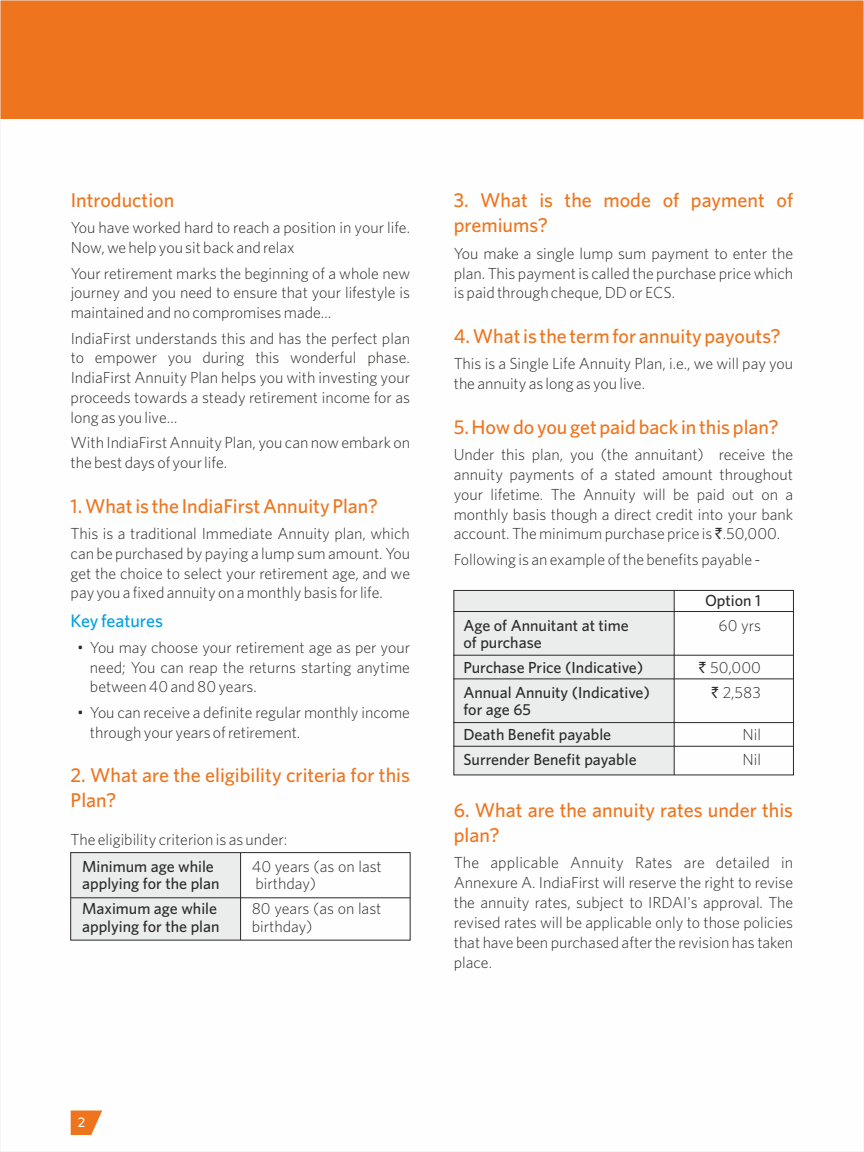
<style>
.page{position:relative;width:864px;height:1152px;background:#fff}
.page>*{position:absolute;margin:0;border:0;box-sizing:border-box;transform-origin:0 0}
.t1{font:500 20px/25.4px "Whitney";color:#ee741d}
.t2{font:500 18px "Whitney";color:#00a0e3}
.t3{font:300 16px/19.8px "Whitney";color:#2b2a29;text-align:justify}
.t4{font:500 16px/24.8px "Whitney";color:#2b2a29}
.t5{font:500 14px "Whitney";color:#fefefe}
.s1{font-family:"Rupee";font-weight:400}
</style>
<div class="page">
<div style="left:0;top:0;width:864px;height:119px;background:#ee741d"></div>
<svg style="left:71px;top:1111px;width:31px;height:24px"></svg>
<div style="left:71px;top:853px;width:170px;height:87px;background:#ebecec"></div>
<div style="left:70px;top:852px;width:341px;height:89px;border:1px solid #2b2a29"></div>
<hr style="left:240px;top:853px;width:1px;height:87px;background:#2b2a29">
<hr style="left:71px;top:897px;width:339px;height:1px;background:#2b2a29">
<div style="left:453px;top:590px;width:221px;height:185px;background:#ebecec"></div>
<div style="left:453px;top:590px;width:341px;height:185px;border:1px solid #2b2a29"></div>
<hr style="left:674px;top:590px;width:1px;height:185px;background:#2b2a29">
<hr style="left:453px;top:611px;width:340px;height:1px;background:#2b2a29">
<hr style="left:453px;top:655px;width:340px;height:1px;background:#2b2a29">
<hr style="left:453px;top:679px;width:340px;height:1px;background:#2b2a29">
<hr style="left:453px;top:722px;width:340px;height:1px;background:#2b2a29">
<hr style="left:453px;top:746px;width:340px;height:1px;background:#2b2a29">
<p class="t1" style="left:71px;top:189px;width:105px">Introduction</p>
<p class="t3" style="left:71px;top:219px;width:341px">You have worked hard to reach a position in your life.<br>Now, we help you sit back and relax</p>
<p class="t3" style="left:71px;top:264px;width:341px">Your retirement marks the beginning of a whole new journey and you need to ensure that your lifestyle is maintained and no compromises made…</p>
<p class="t3" style="left:71px;top:329px;width:341px">IndiaFirst understands this and has the perfect plan to empower you during this wonderful phase.<br>IndiaFirst Annuity Plan helps you with investing your proceeds towards a steady retirement income for as long as you live…</p>
<p class="t3" style="left:71px;top:434px;width:341px">With IndiaFirst Annuity Plan, you can now embark on the best days of your life.</p>
<p class="t1" style="left:71px;top:494px;width:309px">1. What is the IndiaFirst Annuity Plan?</p>
<p class="t3" style="left:71px;top:525px;width:341px">This is a traditional Immediate Annuity plan, which can be purchased by paying a lump sum amount. You get the choice to select your retirement age, and we pay you a fixed annuity on a monthly basis for life.</p>
<p class="t2" style="left:71px;top:614px;width:94px">Key features</p>
<p class="t3" style="left:90px;top:639px;width:322px;text-indent:-13px">• You may choose your retirement age as per your need; You can reap the returns starting anytime between 40 and 80 years.</p>
<p class="t3" style="left:90px;top:704px;width:322px;text-indent:-13px">• You can receive a definite regular monthly income through your years of retirement.</p>
<p class="t1" style="left:71px;top:764px;width:341px">2. What are the eligibility criteria for this<br>Plan?</p>
<p class="t3" style="left:71px;top:831px;width:218px">The eligibility criterion is as under:</p>
<p class="t4" style="left:82px;top:855px;width:133px">Minimum age while</p>
<p class="t3" style="left:252px;top:858px;width:132px">40 years (as on last</p>
<p class="t4" style="left:82px;top:873px;width:139px">applying for the plan</p>
<p class="t3" style="left:256px;top:875px;width:62px">birthday)</p>
<p class="t4" style="left:82px;top:898px;width:137px">Maximum age while</p>
<p class="t3" style="left:252px;top:900px;width:131px">80 years (as on last</p>
<p class="t4" style="left:82px;top:915px;width:139px">applying for the plan</p>
<p class="t3" style="left:252px;top:918px;width:62px">birthday)</p>
<p class="t1" style="left:454px;top:189px;width:341px">3. What is the mode of payment of premiums?</p>
<p class="t3" style="left:454px;top:245px;width:341px">You make a single lump sum payment to enter the plan. This payment is called the purchase price which is paid through cheque, DD or ECS.</p>
<p class="t1" style="left:454px;top:325px;width:329px">4. What is the term for annuity payouts?</p>
<p class="t3" style="left:454px;top:355px;width:341px">This is a Single Life Annuity Plan, i.e., we will pay you the annuity as long as you live.</p>
<p class="t1" style="left:454px;top:416px;width:327px">5. How do you get paid back in this plan?</p>
<p class="t3" style="left:454px;top:446px;width:341px">Under this plan, you (the annuitant) receive the annuity payments of a stated amount throughout your lifetime. The Annuity will be paid out on a monthly basis though a direct credit into your bank account. The minimum purchase price is <span class="s1">`</span>.50,000.</p>
<p class="t3" style="left:454px;top:551px;width:308px">Following is an example of the benefits payable -</p>
<p class="t4" style="left:705px;top:589px;width:57px">Option 1</p>
<p class="t4" style="left:463px;top:614px;width:167px">Age of Annuitant at time</p>
<p class="t3" style="left:719px;top:616px;width:44px">60 yrs</p>
<p class="t4" style="left:463px;top:631px;width:182px">of purchase<br>Purchase Price (Indicative)</p>
<p class="t3" style="left:699px;top:659px;width:64px"><span class="s1">`</span> 50,000</p>
<p class="t4" style="left:463px;top:681px;width:188px">Annual Annuity (Indicative)</p>
<p class="t3" style="left:711px;top:684px;width:51px"><span class="s1">`</span> 2,583</p>
<p class="t4" style="left:463px;top:699px;width:149px">for age 65<br>Death Benefit payable</p>
<p class="t3" style="left:742px;top:726px;width:20px">Nil</p>
<p class="t4" style="left:463px;top:748px;width:175px">Surrender Benefit payable</p>
<p class="t3" style="left:742px;top:751px;width:20px">Nil</p>
<p class="t1" style="left:454px;top:799px;width:341px">6. What are the annuity rates under this plan?</p>
<p class="t3" style="left:454px;top:854px;width:341px">The applicable Annuity Rates are detailed in Annexure A. IndiaFirst will reserve the right to revise the annuity rates, subject to IRDAI's approval. The revised rates will be applicable only to those policies that have been purchased after the revision has taken place.</p>
<p class="t5" style="left:78px;top:1117px;width:9px">2</p>
</div>
